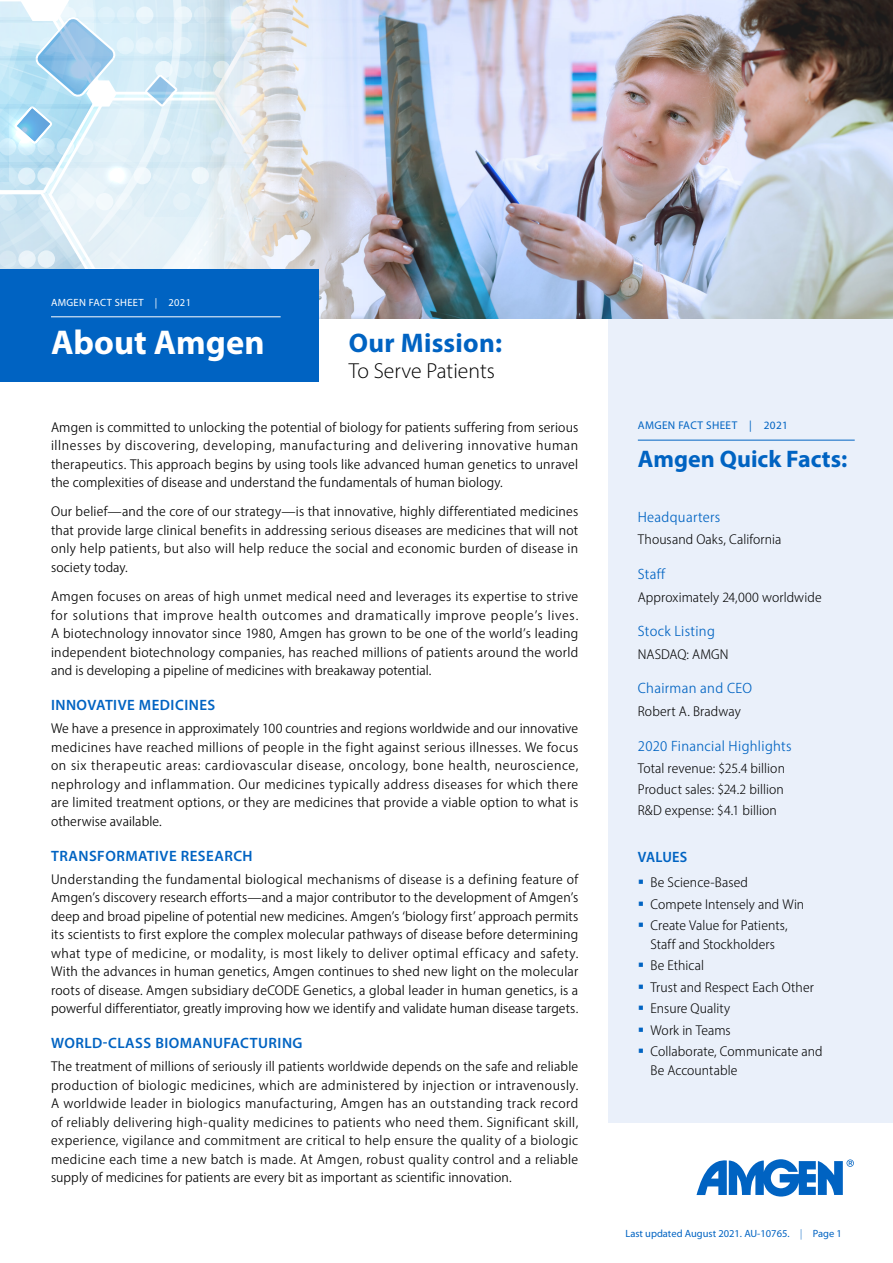
<style>
.page{position:relative;width:893px;height:1263px;background:#fff}
.page>*{position:absolute;margin:0;border:0;box-sizing:border-box;transform-origin:0 0}
.t1{font:34.5px "Myriad Variable Concept";letter-spacing:.225em;color:#fff}
.t2{font:27px "Myriad Variable Concept";letter-spacing:.205em;color:#0063c2}
.t3{font:24px "Myriad Variable Concept";letter-spacing:.2em;color:#0063c2}
.t4{font:21.75px "Myriad Variable Concept";letter-spacing:.115em;color:#000}
.t5{font:15px "Myriad Variable Concept";letter-spacing:.225em;color:#0063c2}
.t6{font:15px "Myriad Variable Concept";letter-spacing:.245em;color:#0063c2}
.t7{font:15px "Myriad Variable Concept";letter-spacing:.175em;color:#0063c2}
.t8{font:15px "Myriad Variable Concept";letter-spacing:.14em;color:#0063c2}
.t9{font:15px "Myriad Variable Concept";letter-spacing:.145em;color:#0063c2}
.t10{font:15px "Myriad Variable Concept";letter-spacing:.125em;color:#0063c2}
.t11{font:14.25px/18.5px "Myriad Variable Concept";letter-spacing:.15em;color:#000}
.t12{font:14.25px/21.5px "Myriad Variable Concept";letter-spacing:.125em;color:#000}
.t13{font:14.25px "Myriad Variable Concept";letter-spacing:.13em;color:#000}
.t14{font:14.25px "Myriad Variable Concept";letter-spacing:.17em;color:#000}
.t15{font:11.25px "Myriad Pro";letter-spacing:.03em;color:#0063c2}
.t16{font:10.5px "Myriad Pro";color:#0063c2}
.t17{font:10.5px "Myriad Pro";letter-spacing:.03em;color:#fff}
.s1{font-weight:300}
</style>
<div class="page">
<div style="left:608px;top:319px;width:285px;height:804px;background:#eaf0fa"></div>
<img style="left:319px;top:0;width:574px;height:319px">
<img style="left:0;top:0;width:595px;height:317px">
<svg style="left:17px;top:108px;width:33px;height:33px"></svg>
<svg style="left:147px;top:77px;width:28px;height:27px"></svg>
<div style="left:0;top:269px;width:319px;height:113px;background:#0063c2"></div>
<hr style="left:51px;top:317px;width:230px;height:1px;background:#fff">
<hr style="left:638px;top:440px;width:217px;height:1px;background:#0063c2">
<svg style="left:696px;top:1159px;width:158px;height:37px"></svg>
<p class="t17" style="left:51px;top:296px;width:142px">AMGEN FACT SHEET | 2021</p>
<h1 class="t1" style="left:51px;top:322px;width:208px">About Amgen</h1>
<h2 class="t2" style="left:349px;top:327px;width:153px">Our Mission:</h2>
<h3 class="t4" style="left:349px;top:358px;width:145px">To Serve Patients</h3>
<p class="t11" style="left:51px;top:418px;width:528px;text-align:justify">Amgen is committed to unlocking the potential of biology for patients suffering from serious illnesses by discovering, developing, manufacturing and delivering innovative human therapeutics. This approach begins by using tools like advanced human genetics to unravel the complexities of disease and understand the fundamentals of human biology.</p>
<p class="t11" style="left:51px;top:502px;width:528px;text-align:justify">Our belief—and the core of our strategy—is that innovative, highly differentiated medicines that provide large clinical benefits in addressing serious diseases are medicines that will not only help patients, but also will help reduce the social and economic burden of disease in society today.</p>
<p class="t11" style="left:51px;top:587px;width:529px">Amgen focuses on areas of high unmet medical need and leverages its expertise to strive for solutions that improve health outcomes and dramatically improve people’s lives.<br>A biotechnology innovator since 1980, Amgen has grown to be one of the world’s leading independent biotechnology companies, has reached millions of patients around the world and is developing a pipeline of medicines with breakaway potential.</p>
<p class="t5" style="left:51px;top:696px;width:163px">INNOVATIVE MEDICINES</p>
<p class="t11" style="left:51px;top:719px;width:529px">We have a presence in approximately 100 countries and regions worldwide and our innovative medicines have reached millions of people in the fight against serious illnesses. We focus on six therapeutic areas: cardiovascular disease, oncology, bone health, neuroscience, nephrology and inflammation. Our medicines typically address diseases for which there are limited treatment options, or they are medicines that provide a viable option to what is otherwise available.</p>
<p class="t5" style="left:51px;top:847px;width:200px">TRANSFORMATIVE RESEARCH</p>
<p class="t11" style="left:51px;top:869px;width:529px">Understanding the fundamental biological mechanisms of disease is a defining feature of Amgen’s discovery research efforts—and a major contributor to the development of Amgen’s deep and broad pipeline of potential new medicines. Amgen’s ‘biology first’ approach permits its scientists to first explore the complex molecular pathways of disease before determining what type of medicine, or modality, is most likely to deliver optimal efficacy and safety.<br>With the advances in human genetics, Amgen continues to shed new light on the molecular roots of disease. Amgen subsidiary deCODE Genetics, a global leader in human genetics, is a powerful differentiator, greatly improving how we identify and validate human disease targets.</p>
<p class="t6" style="left:51px;top:1034px;width:249px">WORLD-CLASS BIOMANUFACTURING</p>
<p class="t11" style="left:51px;top:1057px;width:529px">The treatment of millions of seriously ill patients worldwide depends on the safe and reliable production of biologic medicines, which are administered by injection or intravenously.<br>A worldwide leader in biologics manufacturing, Amgen has an outstanding track record of reliably delivering high-quality medicines to patients who need them. Significant skill, experience, vigilance and commitment are critical to help ensure the quality of a biologic medicine each time a new batch is made. At Amgen, robust quality control and a reliable supply of medicines for patients are every bit as important as scientific innovation.</p>
<p class="t15" style="left:638px;top:419px;width:152px">AMGEN FACT SHEET | 2021</p>
<h3 class="t3" style="left:638px;top:444px;width:209px">Amgen Quick Facts:</h3>
<p class="t7" style="left:638px;top:508px;width:83px">Headquarters</p>
<p class="t13" style="left:638px;top:531px;width:143px">Thousand Oaks, California</p>
<p class="t7" style="left:638px;top:565px;width:28px">Staff</p>
<p class="t11" style="left:638px;top:588px;width:183px">Approximately 24,000 worldwide</p>
<p class="t10" style="left:638px;top:622px;width:76px">Stock Listing</p>
<p class="t14" style="left:638px;top:646px;width:90px">NASDAQ: AMGN</p>
<p class="t9" style="left:638px;top:679px;width:113px">Chairman and CEO</p>
<p class="t13" style="left:638px;top:703px;width:103px">Robert A. Bradway</p>
<p class="t8" style="left:638px;top:737px;width:154px">2020 Financial Highlights</p>
<p class="t11" style="left:638px;top:758px;width:147px;line-height:20.7px;text-align:justify">Total revenue: $25.4 billion Product sales: $24.2 billion R&amp;D expense: $4.1 billion</p>
<p class="t7" style="left:638px;top:849px;width:49px">VALUES</p>
<p class="t12" style="left:651px;top:872px;width:153px">Be Science-Based<br>Compete Intensely and Win<br>Create Value for Patients,</p>
<p class="t12" style="left:650px;top:933px;width:171px">Staff and Stockholders<br>Be Ethical<br>Trust and Respect Each Other<br>Ensure Quality<br>Work in Teams<br>Collaborate, Communicate and</p>
<p class="t13" style="left:650px;top:1062px;width:87px">Be Accountable</p>
<p class="t16" style="left:625px;top:1227px;width:218px">Last updated August 2021. AU-10765. <span class="s1">|</span> Page 1</p>
</div>
